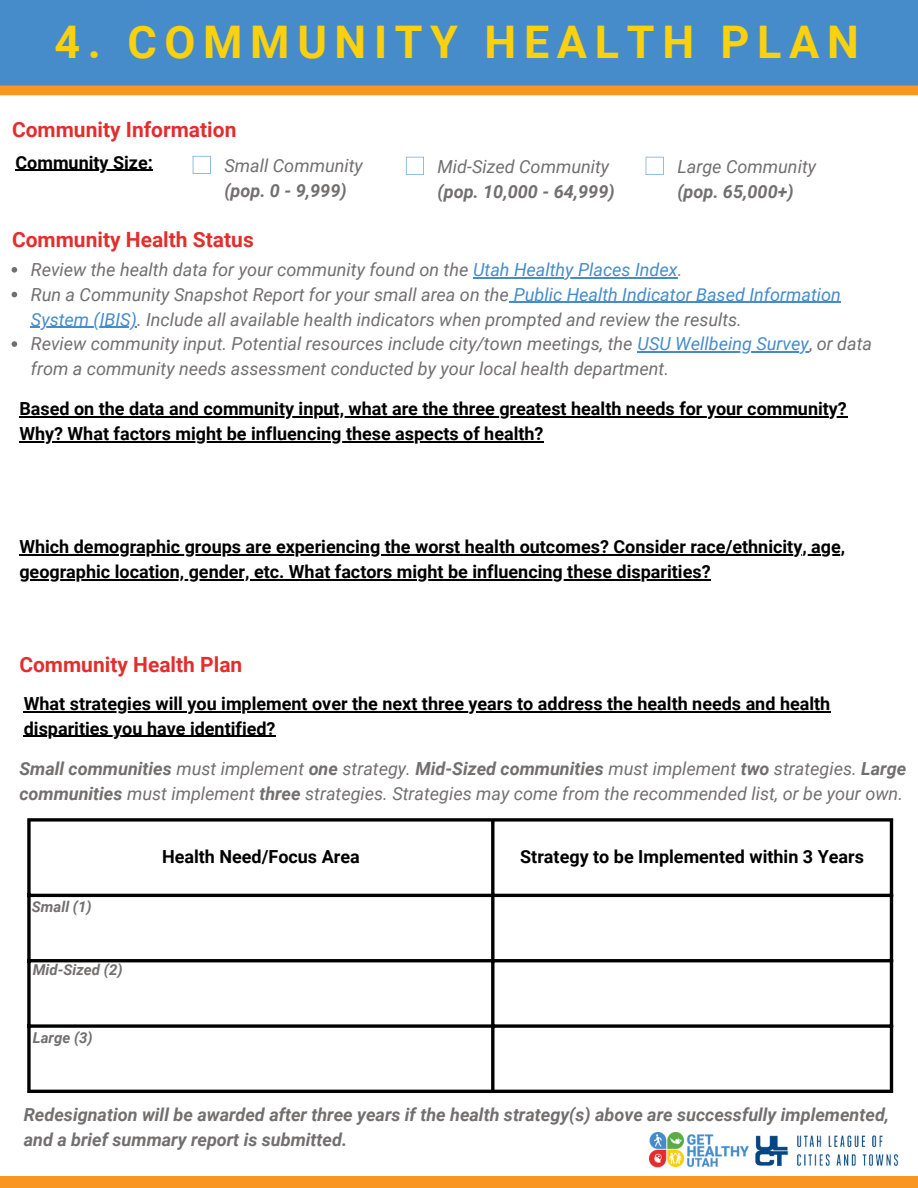
<style>
.page{position:relative;width:918px;height:1188px;background:#fff}
.page>*{position:absolute;margin:0;border:0;box-sizing:border-box;transform-origin:0 0}
.t1{font:700 45px "Roboto";letter-spacing:.17em;color:#fbd00d}
.t2{font:700 21px "Roboto";color:#e22f2d}
.t3{font:italic 18px/24.8px "Roboto";color:#726f6f}
.t4{font:700 18px/24.8px "Roboto";color:#000}
.t5{font:italic 700 18px/24.8px "Roboto";color:#726f6f}
.t6{font:italic 700 15px "Roboto";color:#726f6f}
.s1{color:#468ccb}
.s2{font-style:normal}
.s3{font-weight:700}
</style>
<div class="page">
<div style="left:0;top:1176px;width:918px;height:12px;background:#f89621"></div>
<hr style="left:16px;top:170px;width:137px;height:1px;background:#000">
<svg style="left:193px;top:156px;width:18px;height:18px"></svg>
<svg style="left:406px;top:157px;width:18px;height:18px"></svg>
<svg style="left:646px;top:157px;width:18px;height:18px"></svg>
<svg style="left:27px;top:822px;width:4px;height:268px"></svg>
<svg style="left:491px;top:822px;width:4px;height:268px"></svg>
<hr style="left:890px;top:822px;width:3px;height:268px;background:#000">
<svg style="left:27px;top:818px;width:866px;height:4px;background:#272727"></svg>
<hr style="left:27px;top:894px;width:866px;height:3px;background:#000">
<hr style="left:27px;top:959px;width:866px;height:3px;background:#000">
<svg style="left:27px;top:1024px;width:863px;height:4px;background:#272727"></svg>
<hr style="left:27px;top:1090px;width:866px;height:3px;background:#000">
<div style="left:0;top:0;width:918px;height:90px;background:#468ccb"></div>
<svg style="left:12px;top:267px;width:5px;height:6px"></svg>
<hr style="left:473px;top:277px;width:205px;height:1px;background:#468ccb">
<svg style="left:12px;top:292px;width:5px;height:5px"></svg>
<hr style="left:509px;top:302px;width:332px;height:1px;background:#468ccb">
<hr style="left:31px;top:327px;width:106px;height:1px;background:#468ccb">
<svg style="left:12px;top:341px;width:5px;height:6px"></svg>
<hr style="left:638px;top:351px;width:171px;height:2px;background:#468ccb">
<hr style="left:19px;top:416px;width:829px;height:2px;background:#000">
<hr style="left:19px;top:441px;width:525px;height:1px;background:#000">
<hr style="left:24px;top:711px;width:807px;height:1px;background:#000">
<hr style="left:24px;top:736px;width:252px;height:1px;background:#000">
<svg style="left:0;top:85px;width:918px;height:10px;background:#ef9529"></svg>
<hr style="left:19px;top:555px;width:827px;height:1px;background:#000">
<hr style="left:19px;top:579px;width:692px;height:1px;background:#000">
<img style="left:649px;top:1133px;width:99px;height:35px">
<img style="left:755px;top:1135px;width:144px;height:32px">
<h1 class="t1" style="left:54px;top:16px;width:806px">4. COMMUNITY HEALTH PLAN</h1>
<p class="t2" style="left:12px;top:117px;width:226px">Community Information</p>
<p class="t4" style="left:16px;top:150px;width:139px">Community Size:</p>
<p class="t3" style="left:224px;top:154px;width:140px">Small Community</p>
<p class="t5" style="left:224px;top:178px;width:124px">(pop. 0 - 9,999)</p>
<p class="t3" style="left:438px;top:154px;width:173px">Mid-Sized Community</p>
<p class="t5" style="left:438px;top:179px;width:179px">(pop. 10,000 - 64,999)</p>
<p class="t3" style="left:677px;top:154px;width:140px">Large Community</p>
<p class="t5" style="left:677px;top:179px;width:118px">(pop. 65,000+)</p>
<p class="t2" style="left:12px;top:227px;width:243px">Community Health Status</p>
<p class="t3" style="left:31px;top:257px;width:843px">Review the health data for your community found on the <span class="s1">Utah Healthy Places Index.<br></span>Run a Community Snapshot Report for your small area on the <span class="s1">Public Health Indicator Based Information System (IBIS)</span>. Include all available health indicators when prompted and review the results.<br>Review community input. Potential resources include city/town meetings, the <span class="s1">USU Wellbeing Survey</span><span class="s2">,</span> or data from a community needs assessment conducted by your local health department.</p>
<p class="t4" style="left:19px;top:397px;width:829px">Based on the data and community input, what are the three greatest health needs for your community?<br>Why? What factors might be influencing these aspects of health?</p>
<p class="t4" style="left:19px;top:535px;width:827px">Which demographic groups are experiencing the worst health outcomes? Consider race/ethnicity, age, geographic location, gender, etc. What factors might be influencing these disparities?</p>
<p class="t2" style="left:19px;top:653px;width:225px">Community Health Plan</p>
<p class="t4" style="left:24px;top:691px;width:808px">What strategies will you implement over the next three years to address the health needs and health disparities you have identified?</p>
<p class="t3" style="left:19px;top:756px;width:888px"><span class="s3">Small communities</span> must implement <span class="s3">one</span> strategy. <span class="s3">Mid-Sized communities</span> must implement <span class="s3">two</span> strategies. <span class="s3">Large communities</span> must implement <span class="s3">three</span> strategies. Strategies may come from the recommended list, or be your own.</p>
<p class="t6" style="left:32px;top:898px;width:61px">Small (1)</p>
<p class="t6" style="left:33px;top:961px;width:91px">Mid-Sized (2)</p>
<p class="t6" style="left:33px;top:1029px;width:61px">Large (3)</p>
<p class="t4" style="left:162px;top:845px;width:199px">Health Need/Focus Area</p>
<p class="t4" style="left:520px;top:845px;width:345px">Strategy to be Implemented within 3 Years</p>
<p class="t5" style="left:24px;top:1103px;width:867px">Redesignation will be awarded after three years if the health strategy(s) above are successfully implemented, and a brief summary report is submitted.</p>
</div>
